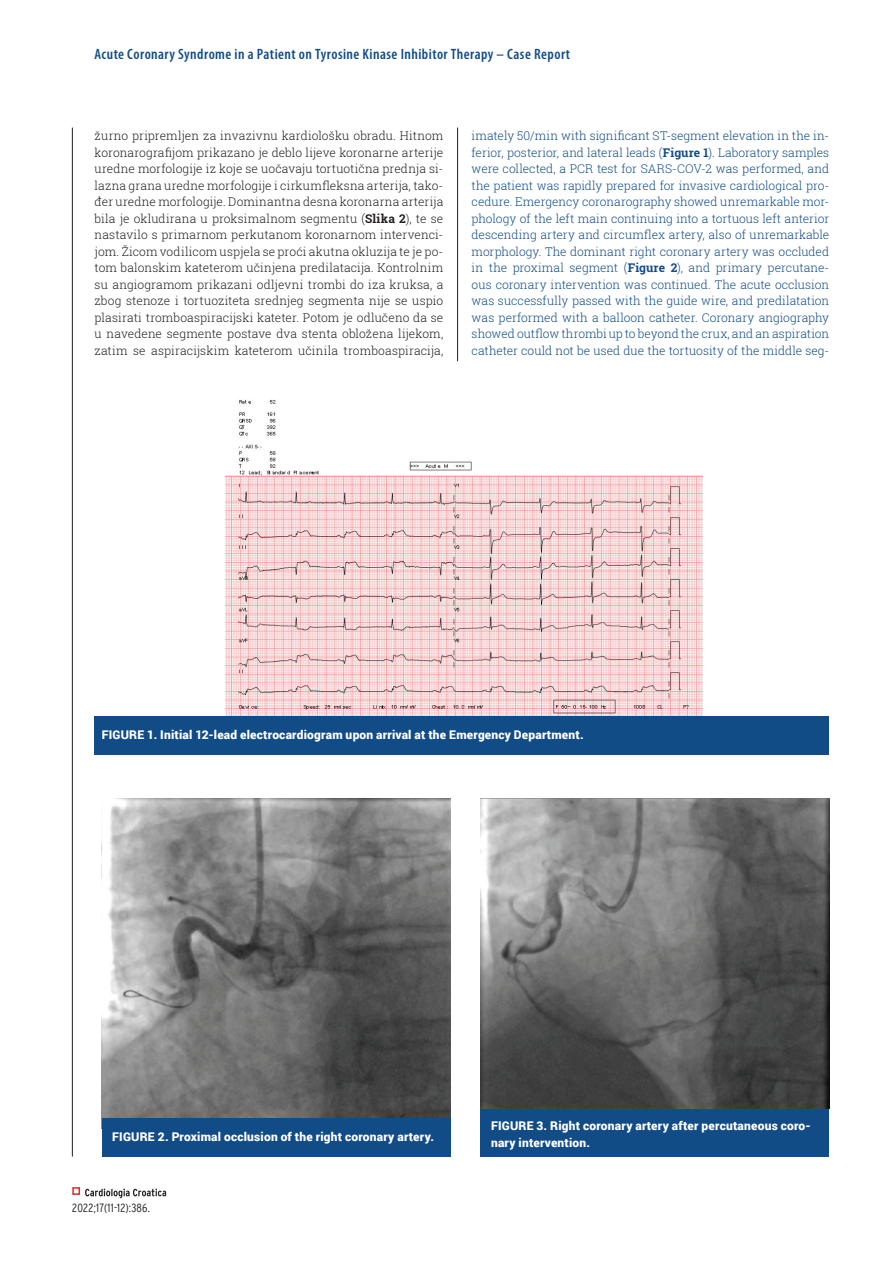
<style>
.page{position:relative;width:893px;height:1263px;background:#fff}
.page>*{position:absolute;margin:0;border:0;box-sizing:border-box;transform-origin:0 0}
.t1{font:600 condensed 15px "Myriad Pro";letter-spacing:.03em;color:#124c87}
.t2{font:300 12px/16.5px "Roboto Slab";letter-spacing:-.005em;color:#124c87;text-align:justify}
.t3{font:300 12px/16.5px "Roboto Slab";letter-spacing:.01em;color:#231f20;text-align:justify}
.t4{font:900 12px/16.5px "Roboto";letter-spacing:.015em;color:#fff}
.t5{font:300 condensed 12px "Interstate";letter-spacing:.02em;color:#231f20}
.s1{font-weight:700}
</style>
<div class="page">
<svg style="left:85px;top:1188px;width:81px;height:10px"></svg>
<div style="left:72px;top:1187px;width:8px;height:8px;border:2px solid #ee2629"></div>
<hr style="left:72px;top:128px;width:1px;height:1028px;background:#231f20">
<img style="left:225px;top:400px;width:477px;height:316px">
<img style="left:102px;top:798px;width:349px;height:330px">
<hr style="left:457px;top:128px;width:1px;height:233px;background:#231f20">
<div style="left:94px;top:716px;width:735px;height:38px;background:#124c87"></div>
<div style="left:102px;top:1118px;width:348px;height:39px;background:#124c87"></div>
<div style="left:480px;top:1107px;width:349px;height:50px;background:#124c87"></div>
<img style="left:480px;top:798px;width:349px;height:310px">
<p class="t1" style="left:94px;top:45px;width:477px">Acute Coronary Syndrome in a Patient on Tyrosine Kinase Inhibitor Therapy – Case Report</p>
<p class="t3" style="left:95px;top:127px;width:350px">žurno pripremljen za invazivnu kardiološku obradu. Hitnom koronarografijom prikazano je deblo lijeve koronarne arterije uredne morfologije iz koje se uočavaju tortuotična prednja si&shy;lazna grana uredne morfologije i cirkumfleksna arterija, tako&shy;đer uredne morfologije. Dominantna desna koronarna arterija bila je okludirana u proksimalnom segmentu (<span class="s1">Slika 2</span>), te se nastavilo s primarnom perkutanom koronarnom intervenci&shy;jom. Žicom vodilicom uspjela se proći akutna okluzija te je po&shy;tom balonskim kateterom učinjena predilatacija. Kontrolnim su angiogramom prikazani odljevni trombi do iza kruksa, a zbog stenoze i tortuoziteta srednjeg segmenta nije se uspio plasirati tromboaspiracijski kateter. Potom je odlučeno da se u navedene segmente postave dva stenta obložena lijekom, zatim se aspiracijskim kateterom učinila tromboaspiracija,</p>
<p class="t2" style="left:472px;top:127px;width:359px">imately 50/min with significant ST-segment elevation in the in&shy;ferior, posterior, and lateral leads (<span class="s1">Figure 1</span>). Laboratory samples were collected, a PCR test for SARS-COV-2 was performed, and the patient was rapidly prepared for invasive cardiological pro&shy;cedure. Emergency coronarography showed unremarkable mor&shy;phology of the left main continuing into a tortuous left anterior descending artery and circumflex artery, also of unremarkable morphology. The dominant right coronary artery was occluded in the proximal segment (<span class="s1">Figure 2</span>), and primary percutane&shy;ous coronary intervention was continued. The acute occlusion was successfully passed with the guide wire, and predilatation was performed with a balloon catheter. Coronary angiography showed outflow thrombi up to beyond the crux, and an aspiration catheter could not be used due the tortuosity of the middle seg-</p>
<p class="t4" style="left:102px;top:726px;width:484px">Fi gure 1. Initial 12-lead electrocardiogram upon arrival at the Emergency Department.</p>
<p class="t4" style="left:112px;top:1128px;width:323px">Fi gure 2. Proximal occlusion of the right coronary artery.</p>
<p class="t4" style="left:491px;top:1117px;width:321px">Fi gure 3. Right coronary artery after percutaneous coro&shy;nary intervention.</p>
<p class="t5" style="left:72px;top:1201px;width:79px">2022;17(11-12):386.</p>
</div>
